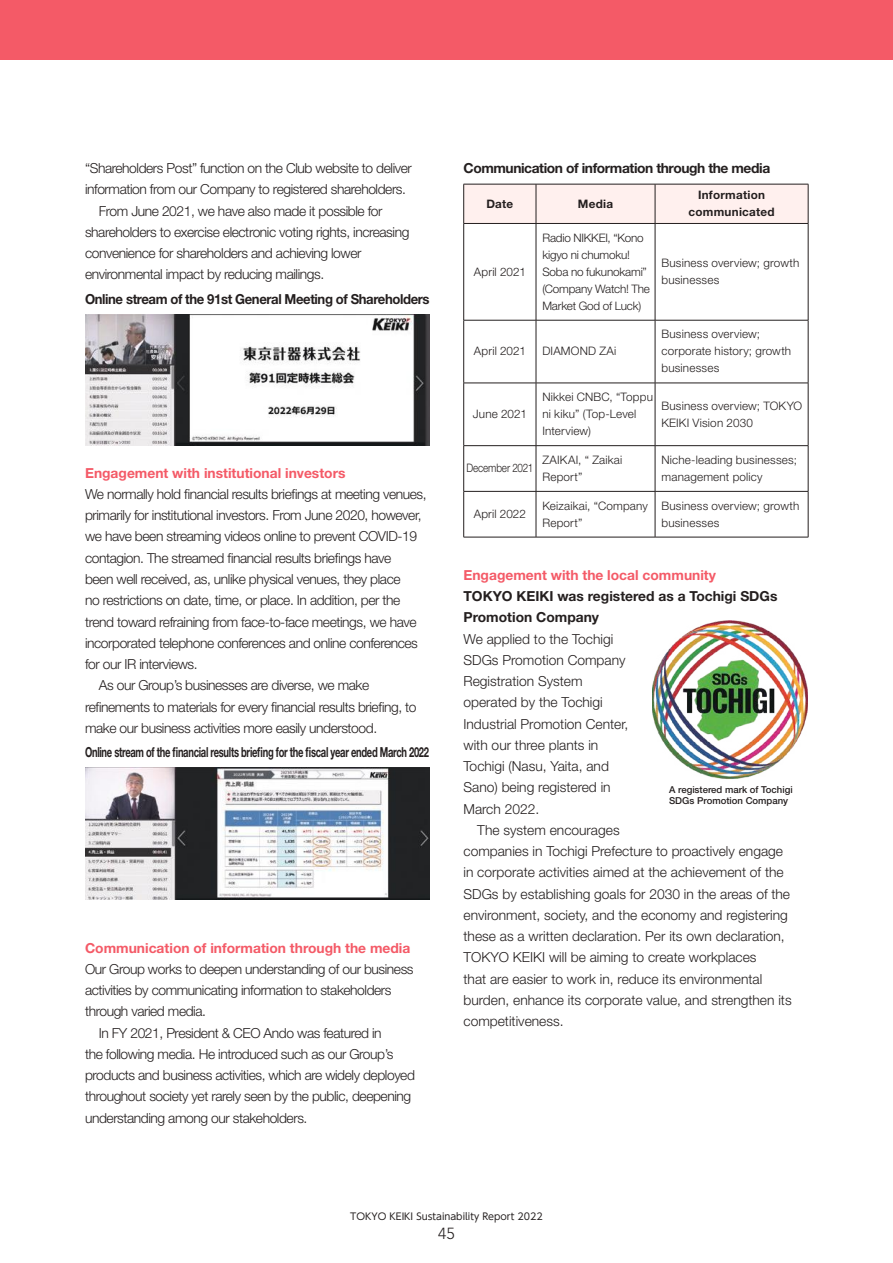
<style>
.page{position:relative;width:893px;height:1263px;background:#fff}
.page>*{position:absolute;margin:0;border:0;box-sizing:border-box;transform-origin:0 0}
.t1{font:300 15.9px "Avenir LT Std";color:#241f1f}
.t2{font:300 13.8px "Helvetica Neue LT Std";letter-spacing:-.03em;color:#241f1f}
.t3{font:300 13.8px/21.3px "Helvetica Neue LT Std";color:#241f1f}
.t4{font:700 13.8px "Helvetica Neue LT Std";color:#f45a67}
.t5{font:700 13.8px "Helvetica Neue LT Std";letter-spacing:-.03em;color:#241f1f;scale:.68 1}
.t6{font:700 13.8px/21.3px "Helvetica Neue LT Std";color:#241f1f}
.t7{font:700 13.8px "Helvetica Neue LT Std";letter-spacing:-.03em;color:#241f1f;scale:.95 1}
.t8{font:700 13.8px "Helvetica Neue LT Std";letter-spacing:-.03em;color:#241f1f}
.t9{font:300 11.7px/17px "Helvetica Neue LT Std";letter-spacing:.015em;color:#241f1f}
.t10{font:300 11.7px/17px "Helvetica Neue LT Std";letter-spacing:-.015em;color:#241f1f}
.t11{font:700 11.7px/17px "Helvetica Neue LT Std";letter-spacing:.025em;color:#241f1f;text-align:center}
.t12{font:300 11.7px "Helvetica Neue LT Std";letter-spacing:-.01em;color:#241f1f;scale:.85 1}
.t13{font:500 9.6px/11.7px "Helvetica Neue LT Std";color:#241f1f}
.t14{font:9.6px "UD Shin Go NT Pr 6 N";color:#241f1f}
</style>
<div class="page">
<div style="left:0;top:0;width:893px;height:60px;background:#f45a67"></div>
<img style="left:85px;top:314px;width:344px;height:131px">
<img style="left:85px;top:768px;width:344px;height:132px">
<div style="left:464px;top:185px;width:344px;height:38px;background:#fff0ee"></div>
<hr style="left:463px;top:184px;width:73px;height:1px;background:#241f1f">
<hr style="left:463px;top:184px;width:1px;height:39px;background:#241f1f">
<hr style="left:536px;top:184px;width:119px;height:1px;background:#241f1f">
<hr style="left:536px;top:184px;width:1px;height:39px;background:#241f1f">
<hr style="left:655px;top:184px;width:153px;height:1px;background:#241f1f">
<hr style="left:655px;top:184px;width:1px;height:39px;background:#241f1f">
<hr style="left:808px;top:184px;width:1px;height:39px;background:#241f1f">
<hr style="left:463px;top:223px;width:73px;height:1px;background:#241f1f">
<hr style="left:463px;top:224px;width:1px;height:96px;background:#241f1f">
<hr style="left:536px;top:223px;width:119px;height:1px;background:#241f1f">
<hr style="left:536px;top:224px;width:1px;height:96px;background:#241f1f">
<hr style="left:655px;top:223px;width:153px;height:1px;background:#241f1f">
<hr style="left:655px;top:224px;width:1px;height:96px;background:#241f1f">
<hr style="left:808px;top:224px;width:1px;height:96px;background:#241f1f">
<hr style="left:463px;top:320px;width:73px;height:1px;background:#241f1f">
<hr style="left:463px;top:320px;width:1px;height:63px;background:#241f1f">
<hr style="left:536px;top:320px;width:119px;height:1px;background:#241f1f">
<hr style="left:536px;top:320px;width:1px;height:63px;background:#241f1f">
<hr style="left:655px;top:320px;width:153px;height:1px;background:#241f1f">
<hr style="left:655px;top:320px;width:1px;height:63px;background:#241f1f">
<hr style="left:808px;top:320px;width:1px;height:63px;background:#241f1f">
<hr style="left:463px;top:383px;width:73px;height:1px;background:#241f1f">
<hr style="left:463px;top:383px;width:1px;height:62px;background:#241f1f">
<hr style="left:536px;top:383px;width:119px;height:1px;background:#241f1f">
<hr style="left:536px;top:383px;width:1px;height:62px;background:#241f1f">
<hr style="left:655px;top:383px;width:153px;height:1px;background:#241f1f">
<hr style="left:655px;top:383px;width:1px;height:62px;background:#241f1f">
<hr style="left:808px;top:383px;width:1px;height:62px;background:#241f1f">
<hr style="left:463px;top:445px;width:73px;height:1px;background:#241f1f">
<hr style="left:463px;top:446px;width:1px;height:45px;background:#241f1f">
<hr style="left:536px;top:445px;width:119px;height:1px;background:#241f1f">
<hr style="left:536px;top:446px;width:1px;height:45px;background:#241f1f">
<hr style="left:655px;top:445px;width:153px;height:1px;background:#241f1f">
<hr style="left:655px;top:446px;width:1px;height:45px;background:#241f1f">
<hr style="left:808px;top:446px;width:1px;height:45px;background:#241f1f">
<hr style="left:463px;top:491px;width:73px;height:1px;background:#241f1f">
<hr style="left:463px;top:492px;width:1px;height:45px;background:#241f1f">
<hr style="left:536px;top:491px;width:119px;height:1px;background:#241f1f">
<hr style="left:536px;top:492px;width:1px;height:45px;background:#241f1f">
<hr style="left:655px;top:491px;width:153px;height:1px;background:#241f1f">
<hr style="left:655px;top:492px;width:1px;height:45px;background:#241f1f">
<hr style="left:808px;top:492px;width:1px;height:45px;background:#241f1f">
<hr style="left:463px;top:537px;width:73px;height:1px;background:#241f1f">
<hr style="left:536px;top:537px;width:119px;height:1px;background:#241f1f">
<hr style="left:655px;top:537px;width:153px;height:1px;background:#241f1f">
<img style="left:652px;top:621px;width:156px;height:158px">
<p class="t2" style="left:85px;top:160px;width:328px">“Shareholders Post” function on the Club website to deliver</p>
<p class="t2" style="left:85px;top:181px;width:322px">information from our Company to registered shareholders.</p>
<p class="t2" style="left:99px;top:202px;width:285px">From June 2021, we have also made it possible for</p>
<p class="t2" style="left:85px;top:223px;width:326px">shareholders to exercise electronic voting rights, increasing</p>
<p class="t2" style="left:85px;top:245px;width:278px">convenience for shareholders and achieving lower</p>
<p class="t2" style="left:85px;top:266px;width:241px">environmental impact by reducing mailings.</p>
<p class="t7" style="left:85px;top:290px;width:364px">Online stream of the 91st General Meeting of Shareholders</p>
<p class="t4" style="left:85px;top:464px;width:262px">Engagement with institutional investors</p>
<p class="t2" style="left:85px;top:486px;width:343px">We normally hold financial results briefings at meeting venues,</p>
<p class="t2" style="left:85px;top:507px;width:338px">primarily for institutional investors. From June 2020, however,</p>
<p class="t2" style="left:85px;top:528px;width:333px">we have been streaming videos online to prevent COVID-19</p>
<p class="t2" style="left:85px;top:549px;width:308px">contagion. The streamed financial results briefings have</p>
<p class="t2" style="left:85px;top:571px;width:317px">been well received, as, unlike physical venues, they place</p>
<p class="t2" style="left:85px;top:592px;width:317px">no restrictions on date, time, or place. In addition, per the</p>
<p class="t2" style="left:85px;top:613px;width:333px">trend toward refraining from face-to-face meetings, we have</p>
<p class="t2" style="left:85px;top:634px;width:334px">incorporated telephone conferences and online conferences</p>
<p class="t2" style="left:85px;top:656px;width:114px">for our IR interviews.</p>
<p class="t2" style="left:99px;top:677px;width:272px">As our Group’s businesses are diverse, we make</p>
<p class="t2" style="left:85px;top:698px;width:333px">refinements to materials for every financial results briefing, to</p>
<p class="t2" style="left:85px;top:719px;width:294px">make our business activities more easily understood.</p>
<p class="t5" style="left:85px;top:744px;width:508px">Online stream of the financial results briefing for the fiscal year ended March 2022</p>
<p class="t4" style="left:85px;top:939px;width:327px">Communication of information through the media</p>
<p class="t2" style="left:85px;top:960px;width:330px">Our Group works to deepen understanding of our business</p>
<p class="t2" style="left:85px;top:982px;width:308px">activities by communicating information to stakeholders</p>
<p class="t2" style="left:85px;top:1003px;width:122px">through varied media.</p>
<p class="t2" style="left:99px;top:1024px;width:284px">In FY 2021, President &amp; CEO Ando was featured in</p>
<p class="t2" style="left:85px;top:1045px;width:310px">the following media. He introduced such as our Group’s</p>
<p class="t2" style="left:85px;top:1067px;width:331px">products and business activities, which are widely deployed</p>
<p class="t2" style="left:85px;top:1088px;width:328px">throughout society yet rarely seen by the public, deepening</p>
<p class="t2" style="left:85px;top:1109px;width:224px">understanding among our stakeholders.</p>
<p class="t8" style="left:463px;top:160px;width:308px">Communication of information through the media</p>
<p class="t11" style="left:486px;top:195px;width:28px">Date</p>
<p class="t11" style="left:578px;top:195px;width:37px">Media</p>
<p class="t11" style="left:688px;top:186px;width:88px">Information communicated</p>
<p class="t9" style="left:474px;top:263px;width:53px">April 2021</p>
<p class="t10" style="left:542px;top:229px;width:109px">Radio NIKKEI, “Kono kigyo ni chumoku!<br>Soba no fukunokami” (Company Watch! The<br>Market God of Luck)</p>
<p class="t9" style="left:474px;top:343px;width:53px">April 2021</p>
<p class="t9" style="left:542px;top:343px;width:76px">DIAMOND ZAi</p>
<p class="t9" style="left:661px;top:254px;width:139px">Business overview; growth businesses</p>
<p class="t9" style="left:661px;top:326px;width:131px">Business overview; corporate history; growth businesses</p>
<p class="t9" style="left:473px;top:405px;width:56px">June 2021</p>
<p class="t9" style="left:542px;top:388px;width:112px">Nikkei CNBC, “Toppu ni kiku” (Top-Level<br>Interview)</p>
<p class="t9" style="left:661px;top:397px;width:142px">Business overview; TOKYO<br>KEIKI Vision 2030</p>
<p class="t12" style="left:466px;top:461px;width:80px">December 2021</p>
<p class="t9" style="left:542px;top:451px;width:82px">ZAIKAI, “ Zaikai<br>Report”</p>
<p class="t9" style="left:661px;top:451px;width:137px">Niche-leading businesses; management policy</p>
<p class="t9" style="left:474px;top:505px;width:54px">April 2022</p>
<p class="t9" style="left:542px;top:497px;width:107px">Keizaikai, “Company<br>Report”</p>
<p class="t9" style="left:661px;top:497px;width:139px">Business overview; growth businesses</p>
<p class="t4" style="left:463px;top:566px;width:254px">Engagement with the local community</p>
<p class="t6" style="left:463px;top:585px;width:315px">TOKYO KEIKI was registered as a Tochigi SDGs<br>Promotion Company</p>
<p class="t3" style="left:463px;top:628px;width:166px">We applied to the Tochigi<br>SDGs Promotion Company<br>Registration System operated by the Tochigi<br>Industrial Promotion Center, with our three plants in<br>Tochigi (Nasu, Yaita, and<br>Sano) being registered in<br>March 2022.</p>
<p class="t3" style="left:463px;top:819px;width:330px;text-indent:14px">The system encourages<br>companies in Tochigi Prefecture to proactively engage in corporate activities aimed at the achievement of the SDGs by establishing goals for 2030 in the areas of the environment, society, and the economy and registering these as a written declaration. Per its own declaration, TOKYO KEIKI will be aiming to create workplaces<br>that are easier to work in, reduce its environmental burden, enhance its corporate value, and strengthen its competitiveness.</p>
<p class="t13" style="left:669px;top:783px;width:125px">A registered mark of Tochigi<br>SDGs Promotion Company</p>
<p class="t14" style="left:350px;top:1208px;width:194px">TOKYO KEIKI Sustainability Report 2022</p>
<p class="t1" style="left:438px;top:1224px;width:18px">45</p>
</div>
